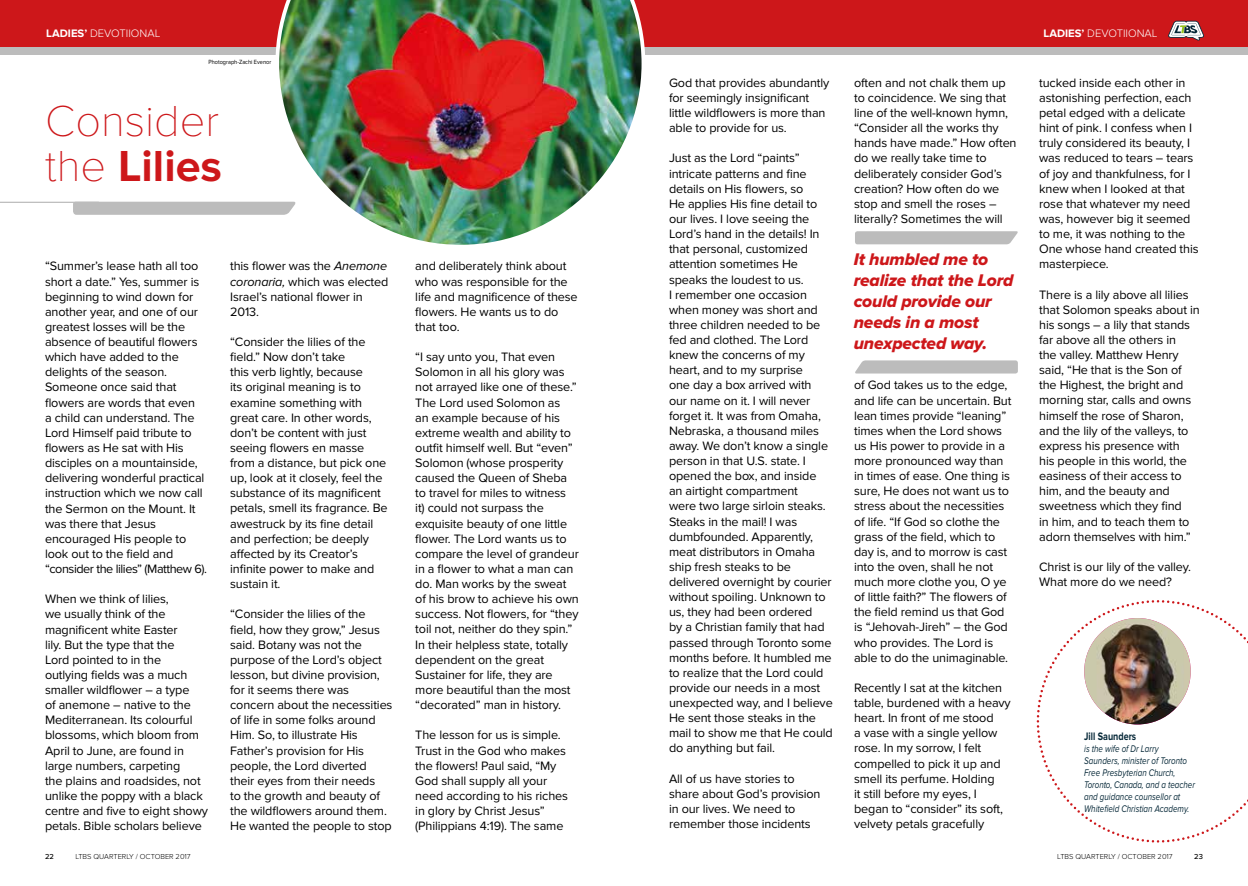
<style>
.page{position:relative;width:1248px;height:886px;background:#fff}
.page>*{position:absolute;margin:0;border:0;box-sizing:border-box;transform-origin:0 0}
.t1{font:700 45px "Proxima Nova";color:#cd171a}
.t2{font:100 45px "Proxima Nova T";color:#cd171a}
.t3{font:17.5px/21px "Proxima Nova Extrabld It";letter-spacing:-.01em;color:#cd171a}
.t4{font:12.62px/15.1px "Proxima Nova";letter-spacing:-.01em;color:#000}
.t5{font:300 11.25px "Proxima Nova";color:#fff}
.t6{font:700 11.25px "Proxima Nova";color:#062838;scale:.8 1}
.t7{font:italic 10px/12px "Proxima Nova";color:#062838;scale:.8 1}
.t8{font:300 7.5px "Proxima Nova";color:#000}
.t9{font:500 7.5px "Proxima Nova";color:#000}
.t10{font:6.25px "Proxima Nova";color:#000;scale:.9 1}
.s1{font-weight:700}
.s2{font-family:"Proxima Nova T";font-weight:100}
.s3{font-style:italic}
</style>
<div class="page">
<div style="left:0;top:46px;width:1247px;height:8px;background:#bcbcbc"></div>
<svg style="left:1036px;top:600px;width:212px;height:243px"></svg>
<svg style="left:855px;top:231px;width:163px;height:13px;background:#bebebe"></svg>
<svg style="left:855px;top:360px;width:162px;height:13px;background:#bfbfbf"></svg>
<img style="left:1084px;top:618px;width:106px;height:106px;border-radius:53px">
<div style="left:0;top:0;width:1247px;height:46px;background:#cd171a"></div>
<img style="left:275px;top:0;width:370px;height:245px">
<svg style="left:73px;top:202px;width:224px;height:13px;background:#bebebe"></svg>
<hr style="left:0;top:202px;width:99px;height:1px;background:#bcbcbc">
<svg style="left:1168px;top:21px;width:35px;height:20px"></svg>
<p class="t5" style="left:46px;top:27px;width:116px"><span class="s1">LADIES’</span> DEVOTIIONAL</p>
<p class="t5" style="left:1043px;top:27px;width:116px"><span class="s1">LADIES’</span> DEVOTIIONAL</p>
<p class="t10" style="left:208px;top:59px;width:71px">Photograph-Zachi Evenor</p>
<h1 class="t2" style="left:45px;top:95px;width:175px">Consider</h1>
<h1 class="t1" style="left:45px;top:140px;width:178px"><span class="s2">the</span> Lilies</h1>
<p class="t4" style="left:45px;top:259px;width:164px">“Summer’s lease hath all too short a date.” Yes, summer is beginning to wind down for another year, and one of our greatest losses will be the absence of beautiful flowers which have added to the delights of the season.<br>Someone once said that flowers are words that even<br>a child can understand. The<br>Lord Himself paid tribute to flowers as He sat with His disciples on a mountainside, delivering wonderful practical instruction which we now call the Sermon on the Mount. It was there that Jesus encouraged His people to look out to the field and “consider the lilies” (Matthew 6).</p>
<p class="t4" style="left:45px;top:592px;width:164px">When we think of lilies,<br>we usually think of the magnificent white Easter<br>lily. But the type that the<br>Lord pointed to in the<br>outlying fields was a much smaller wildflower – a type<br>of anemone – native to the<br>Mediterranean. Its colourful blossoms, which bloom from<br>April to June, are found in large numbers, carpeting<br>the plains and roadsides, not unlike the poppy with a black centre and five to eight showy petals. Bible scholars believe</p>
<p class="t4" style="left:230px;top:259px;width:160px">this flower was the <span class="s3">Anemone coronaria,</span> which was elected<br>Israel’s national flower in<br>2013.</p>
<p class="t4" style="left:230px;top:335px;width:159px">“Consider the lilies of the field.” Now don’t take<br>this verb lightly, because<br>its original meaning is to examine something with great care. In other words, don’t be content with just seeing flowers en masse from a distance, but pick one up, look at it closely, feel the substance of its magnificent petals, smell its fragrance. Be awestruck by its fine detail and perfection; be deeply affected by its Creator’s infinite power to make and sustain it.</p>
<p class="t4" style="left:230px;top:607px;width:164px">“Consider the lilies of the field, how they grow,” Jesus said. Botany was not the purpose of the Lord’s object lesson, but divine provision, for it seems there was concern about the necessities of life in some folks around<br>Him. So, to illustrate His<br>Father’s provision for His people, the Lord diverted their eyes from their needs<br>to the growth and beauty of the wildflowers around them.<br>He wanted the people to stop</p>
<p class="t4" style="left:415px;top:259px;width:164px">and deliberately think about who was responsible for the life and magnificence of these flowers. He wants us to do that too.</p>
<p class="t4" style="left:415px;top:350px;width:165px">“I say unto you, That even<br>Solomon in all his glory was not arrayed like one of these.”<br>The Lord used Solomon as<br>an example because of his extreme wealth and ability to outfit himself well. But “even”<br>Solomon (whose prosperity caused the Queen of Sheba to travel for miles to witness<br>it) could not surpass the exquisite beauty of one little flower. The Lord wants us to compare the level of grandeur in a flower to what a man can do. Man works by the sweat of his brow to achieve his own success. Not flowers, for “they toil not, neither do they spin.”<br>In their helpless state, totally dependent on the great<br>Sustainer for life, they are more beautiful than the most “decorated” man in history.</p>
<p class="t4" style="left:415px;top:728px;width:154px">The lesson for us is simple.<br>Trust in the God who makes the flowers! Paul said, “My<br>God shall supply all your need according to his riches in glory by Christ Jesus” (Philippians 4:19). The same</p>
<p class="t4" style="left:669px;top:76px;width:162px">God that provides abundantly for seemingly insignificant little wildflowers is more than able to provide for us.</p>
<p class="t4" style="left:669px;top:151px;width:165px">Just as the Lord “paints” intricate patterns and fine details on His flowers, so<br>He applies His fine detail to our lives. I love seeing the<br>Lord’s hand in the details! In that personal, customized attention sometimes He speaks the loudest to us.<br>I remember one occasion when money was short and three children needed to be fed and clothed. The Lord knew the concerns of my heart, and to my surprise<br>one day a box arrived with our name on it. I will never forget it. It was from Omaha,<br>Nebraska, a thousand miles away. We don’t know a single person in that U.S. state. I opened the box, and inside an airtight compartment<br>were two large sirloin steaks.<br>Steaks in the mail! I was dumbfounded. Apparently, meat distributors in Omaha ship fresh steaks to be delivered overnight by courier without spoiling. Unknown to us, they had been ordered<br>by a Christian family that had passed through Toronto some months before. It humbled me to realize that the Lord could provide our needs in a most unexpected way, and I believe<br>He sent those steaks in the mail to show me that He could do anything but fail.</p>
<p class="t4" style="left:669px;top:771px;width:153px">All of us have stories to share about God’s provision in our lives. We need to remember those incidents</p>
<p class="t4" style="left:854px;top:75px;width:164px">often and not chalk them up to coincidence. We sing that line of the well-known hymn, “Consider all the works thy hands have made.” How often do we really take time to deliberately consider God’s creation? How often do we stop and smell the roses – literally? Sometimes the will</p>
<h2 class="t3" style="left:853px;top:250px;width:161px">It humbled me to realize that the Lord could provide our needs in a most unexpected way.</h2>
<p class="t4" style="left:854px;top:378px;width:159px">of God takes us to the edge, and life can be uncertain. But lean times provide “leaning” times when the Lord shows us His power to provide in a more pronounced way than in times of ease. One thing is sure, He does not want us to stress about the necessities of life. “If God so clothe the grass of the field, which to day is, and to morrow is cast into the oven, shall he not much more clothe you, O ye of little faith?” The flowers of the field remind us that God is “Jehovah-Jireh” – the God who provides. The Lord is able to do the unimaginable.</p>
<p class="t4" style="left:854px;top:680px;width:158px">Recently I sat at the kitchen table, burdened with a heavy heart. In front of me stood<br>a vase with a single yellow rose. In my sorrow, I felt compelled to pick it up and smell its perfume. Holding<br>it still before my eyes, I began to “consider” its soft, velvety petals gracefully</p>
<p class="t4" style="left:1039px;top:75px;width:161px">tucked inside each other in astonishing perfection, each petal edged with a delicate hint of pink. I confess when I truly considered its beauty, I was reduced to tears – tears of joy and thankfulness, for I knew when I looked at that rose that whatever my need was, however big it seemed to me, it was nothing to the<br>One whose hand created this masterpiece.</p>
<p class="t4" style="left:1039px;top:287px;width:162px">There is a lily above all lilies that Solomon speaks about in his songs – a lily that stands far above all the others in<br>the valley. Matthew Henry said, “He that is the Son of the Highest, the bright and morning star, calls and owns himself the rose of Sharon, and the lily of the valleys, to express his presence with<br>his people in this world, the easiness of their access to him, and the beauty and sweetness which they find<br>in him, and to teach them to adorn themselves with him.”</p>
<p class="t4" style="left:1039px;top:559px;width:153px">Christ is our lily of the valley.<br>What more do we need?</p>
<p class="t6" style="left:1084px;top:730px;width:67px">Jill Saunders</p>
<p class="t7" style="left:1084px;top:743px;width:140px">is the wife of Dr Larry<br>Saunders, minister of Toronto<br>Free Presbyterian Church,<br>Toronto, Canada, and a teacher and guidance counsellor at<br>Whitefield Christian Academy.</p>
<p class="t9" style="left:45px;top:852px;width:10px">22</p>
<p class="t8" style="left:75px;top:852px;width:117px">LTBS QUARTERLY / OCTOBER 2017</p>
<p class="t8" style="left:1057px;top:852px;width:117px">LTBS QUARTERLY / OCTOBER 2017</p>
<p class="t9" style="left:1194px;top:852px;width:10px">23</p>
</div>
